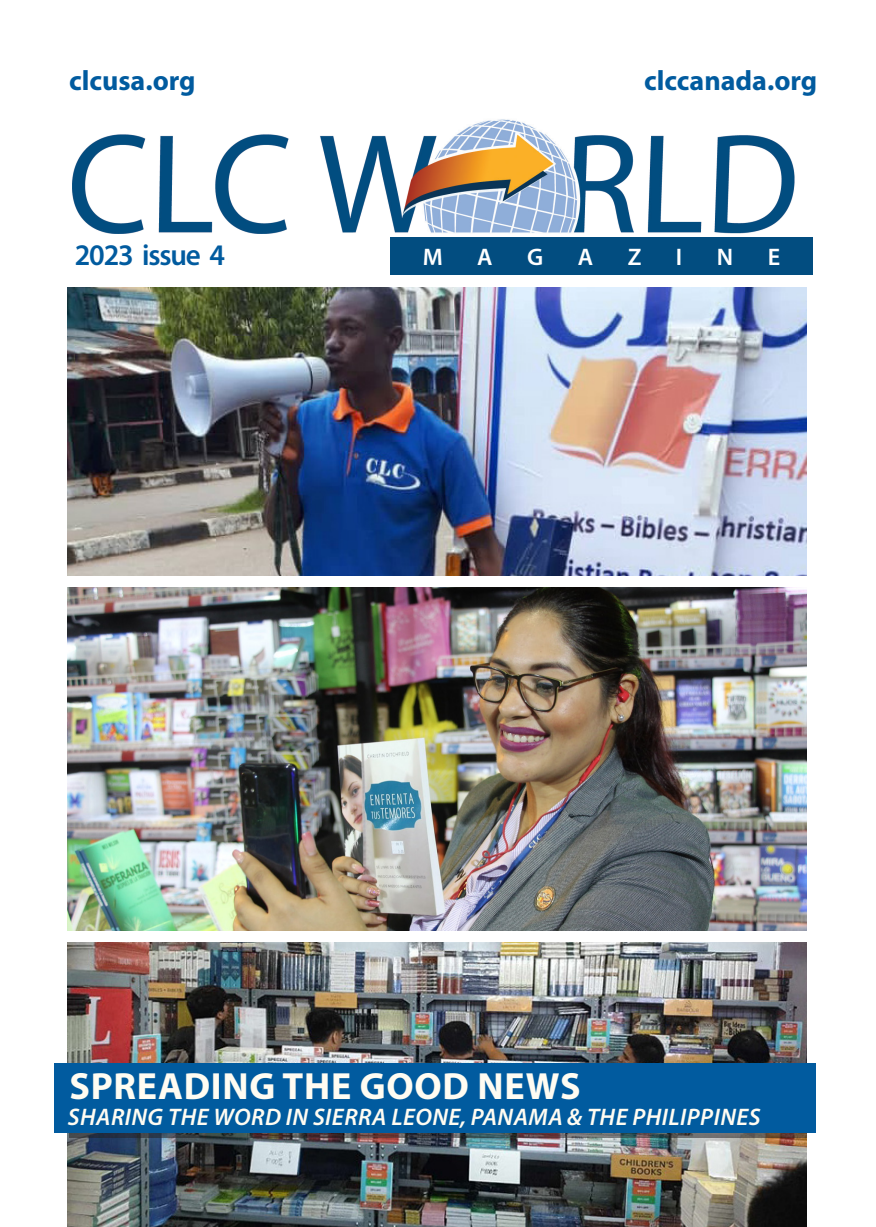
<style>
.page{position:relative;width:876px;height:1227px;background:#fff}
.page>*{position:absolute;margin:0;border:0;box-sizing:border-box;transform-origin:0 0}
.Articles_Title{font:700 38px "Myriad Pro";letter-spacing:.02em;color:#fffcf2}
.t1{font:600 30px "Myriad Pro";letter-spacing:-.04em;color:#015b9f}
.t2{font:700 28px "Myriad Pro";color:#015b9f}
.Articles_Title-2{font:italic 600 24px "Myriad Pro";letter-spacing:.02em;color:#fffcf2}
.Nesbites_caption{font:600 24px "Myriad Pro";color:#fff}
</style>
<div class="page">
<img style="left:68px;top:287px;width:738px;height:288px">
<img style="left:68px;top:587px;width:738px;height:343px">
<img style="left:68px;top:942px;width:738px;height:285px">
<img style="left:67px;top:1133px;width:740px;height:9px">
<svg style="left:69px;top:1133px;width:737px;height:4px;background:#4d494a"></svg>
<div style="left:54px;top:1064px;width:761px;height:69px;background:#015b9f"></div>
<img style="left:72px;top:119px;width:723px;height:114px">
<div style="left:390px;top:237px;width:422px;height:38px;background:#024d80"></div>
<p class="t2" style="left:69px;top:62px;width:128px">clcusa.org</p>
<p class="t2" style="left:643px;top:62px;width:175px">clccanada.org</p>
<p class="t1" style="left:75px;top:236px;width:152px">2023 issue 4</p>
<p class="Nesbites_caption" style="left:422px;top:242px;width:22px">M</p>
<p class="Nesbites_caption" style="left:477px;top:242px;width:17px">A</p>
<p class="Nesbites_caption" style="left:527px;top:242px;width:18px">G</p>
<p class="Nesbites_caption" style="left:577px;top:242px;width:17px">A</p>
<p class="Nesbites_caption" style="left:627px;top:242px;width:15px">Z</p>
<p class="Nesbites_caption" style="left:675px;top:242px;width:8px">I</p>
<p class="Nesbites_caption" style="left:716px;top:242px;width:18px">N</p>
<p class="Nesbites_caption" style="left:767px;top:242px;width:14px">E</p>
<p class="Articles_Title" style="left:69px;top:1061px;width:512px">SPREADING THE GOOD NEWS</p>
<p class="Articles_Title-2" style="left:68px;top:1101px;width:693px">SHARING THE WORD IN SIERRA LEONE, PANAMA &amp; THE PHILIPPINES</p>
</div>
